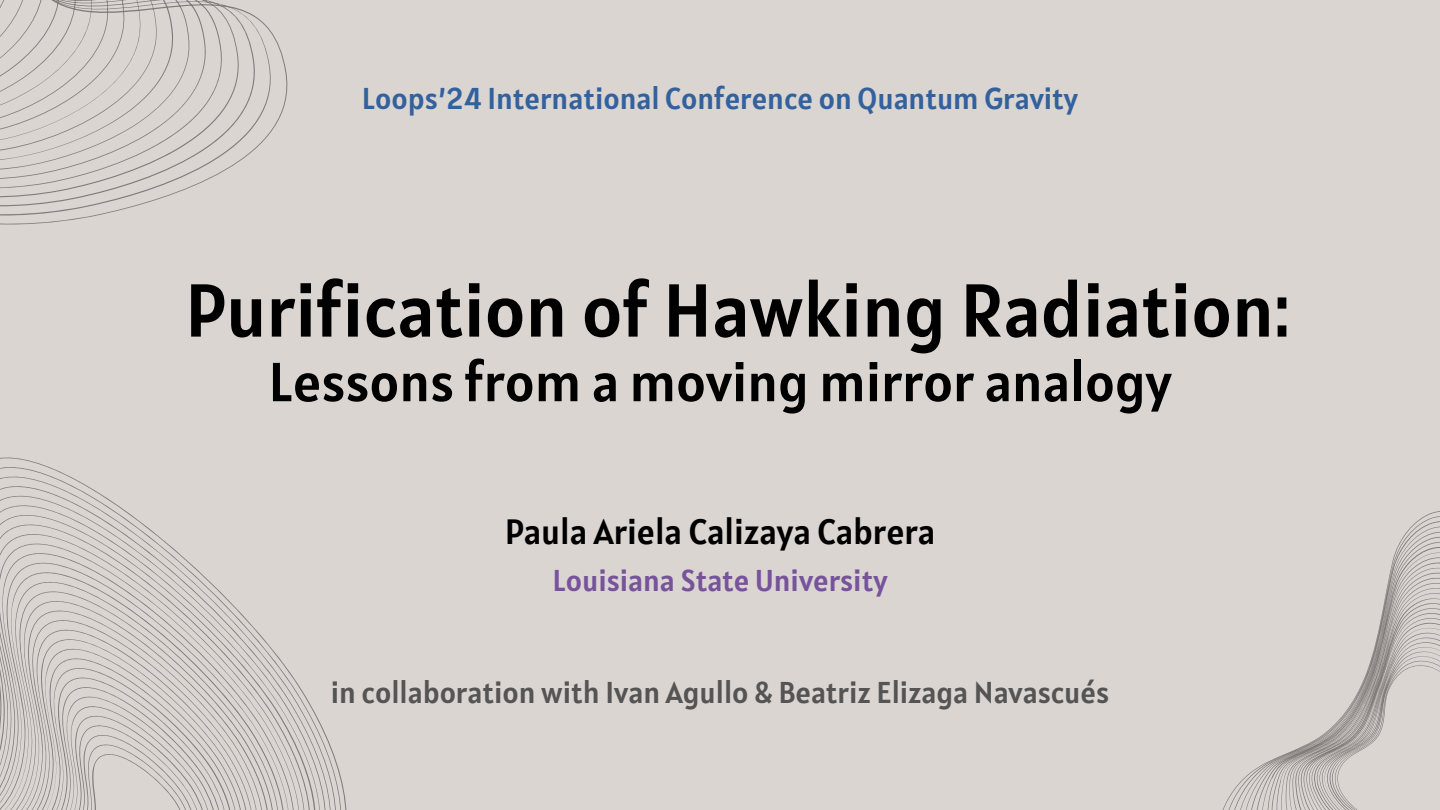
<style>
.page{position:relative;width:1440px;height:810px;background:#dad5d1}
.page>*{position:absolute;margin:0;border:0;box-sizing:border-box;transform-origin:0 0}
.t1{font:75px "Alatsi";color:#000}
.t2{font:55px "Alatsi";color:#000}
.t3{font:35px "Alatsi";color:#000}
.t4{font:30px "Alatsi";color:#545454}
.t5{font:30px "Alatsi";color:#33619d}
.t6{font:30px "Alatsi";color:#77539b}
</style>
<div class="page">
<svg style="left:1222px;top:511px;width:218px;height:299px"></svg>
<svg style="left:0;top:457px;width:347px;height:353px"></svg>
<svg style="left:0;top:0;width:288px;height:225px"></svg>
<p class="t5" style="left:362px;top:79px;width:718px">Loops’24 International Conference on Quantum Gravity</p>
<h1 class="t1" style="left:185px;top:262px;width:1107px">Purification of Hawking Radiation:</h1>
<h2 class="t2" style="left:268px;top:346px;width:905px">Lessons from a moving mirror analogy</h2>
<p class="t3" style="left:505px;top:509px;width:432px">Paula Ariela Calizaya Cabrera</p>
<p class="t6" style="left:552px;top:561px;width:337px">Louisiana State University</p>
<p class="t4" style="left:331px;top:673px;width:780px">in collaboration with Ivan Agullo &amp; Beatriz Elizaga Navascués</p>
</div>
